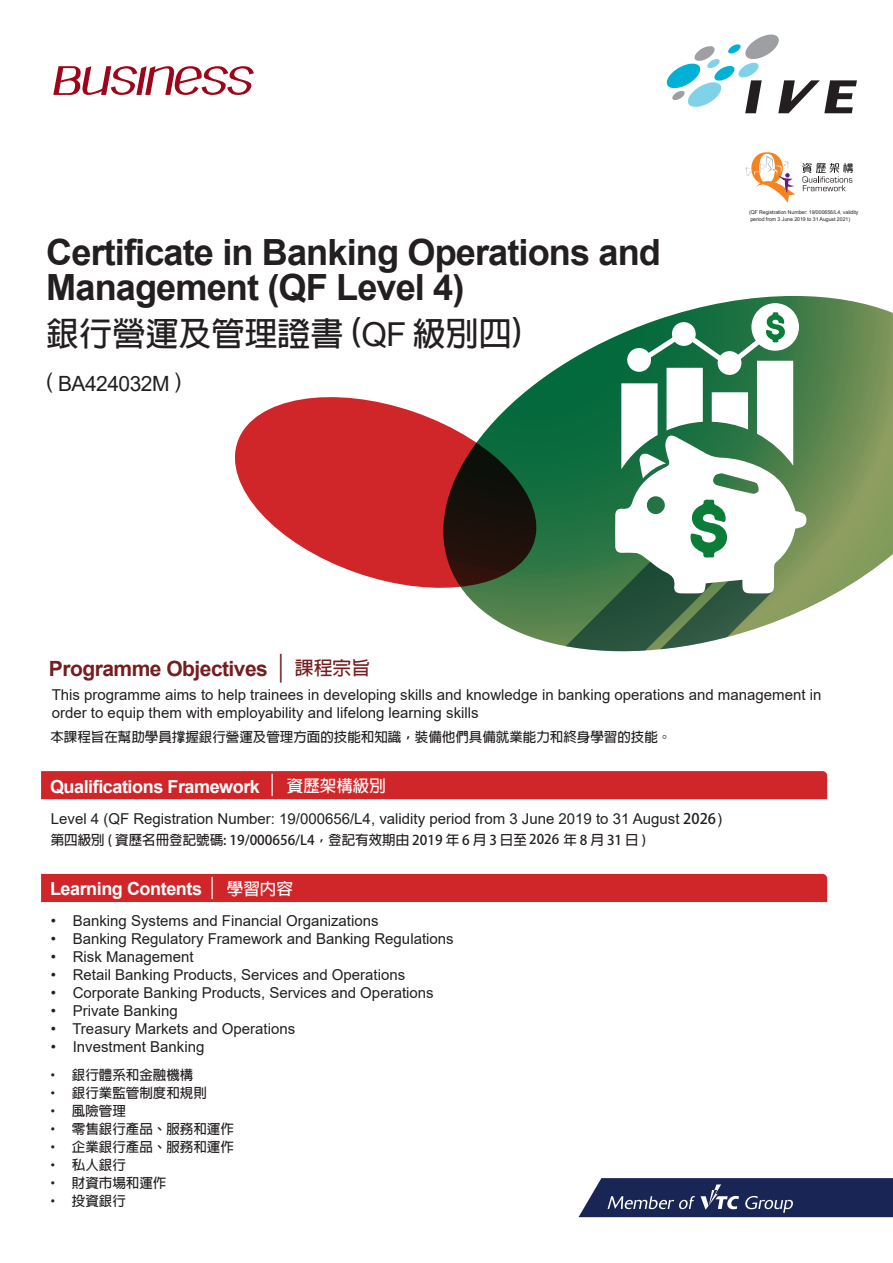
<style>
.page{position:relative;width:893px;height:1263px;background:#fff}
.page>*{position:absolute;margin:0;border:0;box-sizing:border-box;transform-origin:0 0}
.t1{font:700 36.15px/35.2px "Arial";letter-spacing:-.025em;color:#231f20}
.t2{font:700 33px "Adobe Fan Heiti Std";color:#231f20}
.t3{font:700 21px "Arial";letter-spacing:-.025em;color:#751e20}
.t4{font:21px "Arial";letter-spacing:-.025em;color:#231f20}
.t5{font:700 18px "Arial";letter-spacing:-.025em;color:#fff}
.t6{font:15px/18px "Arial";color:#231f20}
.t7{font:700 14.55px "Adobe Fan Heiti Std";color:#231f20}
.t8{font:700 13.5px/18px "Adobe Fan Heiti Std";color:#231f20}
.t9{font:700 13.35px "Adobe Fan Heiti Std";color:#231f20}
.t10{font:5.25px/6.8px "Arial";letter-spacing:-.01em;color:#231f20}
.s1{font-family:"Arial";font-weight:400}
.s2{font-family:"Calibri";font-weight:400;font-size:30.15px}
.s3{font-family:"Adobe Fan Heiti Std";font-size:18.9px}
.s4{font-family:"Calibri";font-weight:400;font-size:23.4px}
.s5{font-family:"Adobe Fan Heiti Std";font-size:16.5px}
</style>
<div class="page">
<svg style="left:461px;top:296px;width:432px;height:331px"></svg>
<svg style="left:53px;top:66px;width:201px;height:29px"></svg>
<svg style="left:666px;top:34px;width:191px;height:79px"></svg>
<svg style="left:578px;top:1178px;width:315px;height:39px"></svg>
<svg style="left:802px;top:163px;width:51px;height:28px"></svg>
<svg style="left:746px;top:152px;width:49px;height:51px"></svg>
<div style="left:41px;top:771px;width:786px;height:28px;background:#d0262a"></div>
<div style="left:41px;top:874px;width:786px;height:28px;background:#d0262a"></div>
<svg style="left:235px;top:397px;width:272px;height:191px;fill:#d0262a"></svg>
<div style="left:751px;top:303px;width:48px;height:48px;background:#fff;border-radius:50%"></div>
<svg style="left:507px;top:312px;width:299px;height:340px"></svg>
<h1 class="t1" style="left:46px;top:235px;width:616px">Certificate in Banking Operations and<br>Management (QF Level 4)</h1>
<h2 class="t2" style="left:46px;top:314px;width:478px">銀行營運及管理證書 (<span class="s1">QF</span> 級別四)</h2>
<h3 class="t4" style="left:46px;top:369px;width:136px">( BA424032M )</h3>
<p class="t10" style="left:749px;top:209px;width:111px">(QF Registration Number: 19/000656/L4, validity period from 3 June 2019 to 31 August 2021)</p>
<h3 class="t3" style="left:49px;top:653px;width:323px">Programme Objectives <span class="s2">│</span> <span class="s3">課程宗旨</span></h3>
<p class="t6" style="left:52px;top:686px;width:771px">This programme aims to help trainees in developing skills and knowledge in banking operations and management in order to equip them with employability and lifelong learning skills</p>
<p class="t8" style="left:50px;top:728px;width:622px">本課程旨在幫助學員撑握銀行營運及管理方面的技能和知識，裝備他們具備就業能力和終身學習的技能。</p>
<p class="t5" style="left:50px;top:774px;width:337px">Qualifications Framework <span class="s4">│</span> <span class="s5">資歷架構級別</span></p>
<p class="t7" style="left:683px;top:810px;width:34px">2026</p>
<p class="t6" style="left:51px;top:809px;width:673px">Level 4 (QF Registration Number: 19/000656/L4, validity period from 3 June 2019 to 31 August 2021)</p>
<p class="t8" style="left:51px;top:831px;width:597px">第四級別 ( 資歷名冊登記號碼: 19/000656/L4，登記有效期由 2019 年 6 月 3 日至 2021 年 8 月 31 日 )</p>
<p class="t9" style="left:529px;top:831px;width:31px">2026</p>
<p class="t5" style="left:50px;top:876px;width:244px">Learning Contents <span class="s4">│</span> <span class="s5">學習內容</span></p>
<p class="t6" style="left:51px;top:912px;width:329px">• Banking Systems and Financial Organizations</p>
<p class="t6" style="left:51px;top:930px;width:404px">• Banking Regulatory Framework and Banking Regulations</p>
<p class="t6" style="left:51px;top:948px;width:144px">• Risk Management</p>
<p class="t6" style="left:51px;top:966px;width:356px">• Retail Banking Products, Services and Operations</p>
<p class="t6" style="left:51px;top:984px;width:384px">• Corporate Banking Products, Services and Operations</p>
<p class="t6" style="left:51px;top:1002px;width:128px">• Private Banking</p>
<p class="t6" style="left:51px;top:1020px;width:246px">• Treasury Markets and Operations</p>
<p class="t6" style="left:51px;top:1038px;width:155px">• Investment Banking</p>
<p class="t8" style="left:46px;top:1066px;width:189px">‧ 銀行體系和金融機構<br>‧ 銀行業監管制度和規則<br>‧ 風險管理<br>‧ 零售銀行產品、服務和運作‧ 企業銀行產品、服務和運作‧ 私人銀行<br>‧ 財資市場和運作<br>‧ 投資銀行</p>
</div>
